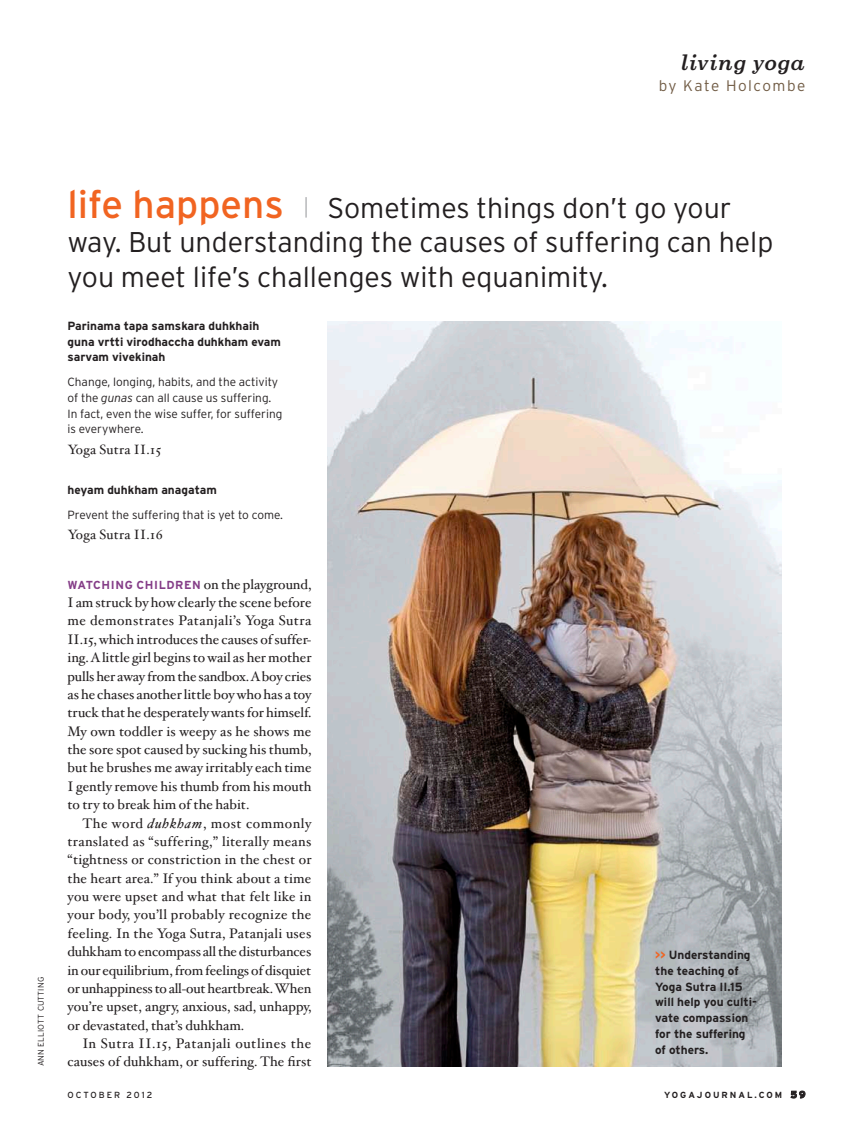
<style>
.page{position:relative;width:864px;height:1134px;background:#fff}
.page>*{position:absolute;margin:0;border:0;box-sizing:border-box;transform-origin:0 0}
.t1{font:300 28.5px/34.5px "Interstate";color:#231f20}
.t2{font:italic 500 20.25px "Belizio";letter-spacing:.05em;color:#231f20}
.t3{font:300 15.3px "Interstate";letter-spacing:.1em;color:#715c45}
.t4{font:13.8px/18.3px "Hoefler Text";letter-spacing:.005em;color:#231f20;text-align:justify}
.t5{font:13.5px "Hoefler Text";letter-spacing:.025em;color:#231f20}
.t6{font:700 11.85px/15.8px "Interstate";color:#231f20}
.t7{font:300 11.85px/15.8px "Interstate";color:#231f20}
.t8{font:700 11.7px "Interstate";letter-spacing:.05em;color:#853e88}
.t9{font:700 8.85px "Interstate";letter-spacing:.225em;color:#231f20}
.t10{font:8.85px "Interstate";letter-spacing:.225em;color:#231f20}
.t11{font:300 8.25px "Interstate";color:#231f20}
.s1{font-weight:400;font-size:39px;color:#f16421}
.s2{font-style:italic}
.s3{font-family:"Hoefler Text";font-weight:400;font-size:13.8px;color:#231f20}
.s4{color:#f16421}
.s5{font-size:9.75px}
</style>
<div class="page">
<img style="left:327px;top:321px;width:455px;height:745px">
<svg style="left:306px;top:197px;width:1px;height:21px"></svg>
<svg style="left:791px;top:1091px;width:14px;height:7px"></svg>
<h2 class="t2" style="left:682px;top:50px;width:125px">living yoga</h2>
<p class="t3" style="left:659px;top:77px;width:148px">by Kate Holcombe</p>
<p class="t11" style="left:36px;top:1066px;width:91px;rotate:-90deg">ann elliott cutting</p>
<h1 class="t1" style="left:68px;top:190px;width:707px"><span class="s1">life happens</span> Sometimes things don’t go your way. But understanding the causes of suffering can help you meet life’s challenges with equanimity.</h1>
<p class="t6" style="left:68px;top:318px;width:215px">Parinama tapa samskara duhkhaih guna vrtti virodhaccha duhkham evam sarvam vivekinah</p>
<p class="t7" style="left:68px;top:374px;width:216px">Change, longing, habits, and the activity of the <span class="s2">gunas</span> can all cause us suffering.<br>I n fact, even the wise suffer, for suffering is everywhere.</p>
<p class="t5" style="left:68px;top:441px;width:95px">Yoga Sutra II.15</p>
<p class="t6" style="left:68px;top:482px;width:151px">heyam duhkham anagatam</p>
<p class="t7" style="left:68px;top:507px;width:217px">Prevent the suffering that is yet to come.</p>
<p class="t5" style="left:68px;top:526px;width:97px">Yoga Sutra II.16</p>
<p class="t8" style="left:68px;top:578px;width:246px">Watching children <span class="s3">on the playground,</span></p>
<p class="t4" style="left:67px;top:594px;width:246px">I am struck by how clearly the scene before me demonstrates Patanjali’s Yoga Sutra II.15, which introduces the causes of suffer&shy;ing. A little girl begins to wail as her mother pulls her away from the sandbox. A boy cries as he chases another little boy who has a toy truck that he desperately wants for himself.<br>My own toddler is weepy as he shows me the sore spot caused by sucking his thumb, but he brushes me away irritably each time I gently remove his thumb from his mouth to try to break him of the habit.</p>
<p class="t4" style="left:67px;top:814px;width:246px;text-indent:15px">The word <span class="s2">duhkham</span>, most commonly translated as “suffering,” literally means “tightness or constriction in the chest or the heart area.” If you think about a time you were upset and what that felt like in your body, you’ll probably recognize the feeling. In the Yoga Sutra, Patanjali uses duhkham to encompass all the disturbances in our equilibrium, from feelings of disquiet or unhappiness to all-out heartbreak. When you’re upset, angry, anxious, sad, unhappy, or devastated, that’s duhkham.</p>
<p class="t4" style="left:67px;top:1035px;width:246px;text-align:right">In Sutra II.15, Patanjali outlines the causes of duhkham, or suffering. The first</p>
<p class="t6" style="left:655px;top:947px;width:103px"><span class="s4">&gt;&gt;</span> Understanding the teaching of<br>Yoga Sutra II .15 will help you culti&shy;vate compassion for the suffering of others.</p>
<p class="t10" style="left:68px;top:1090px;width:86px">october 2012</p>
<p class="t9" style="left:664px;top:1090px;width:143px">yogajou rnal.com <span class="s5">59</span></p>
</div>
